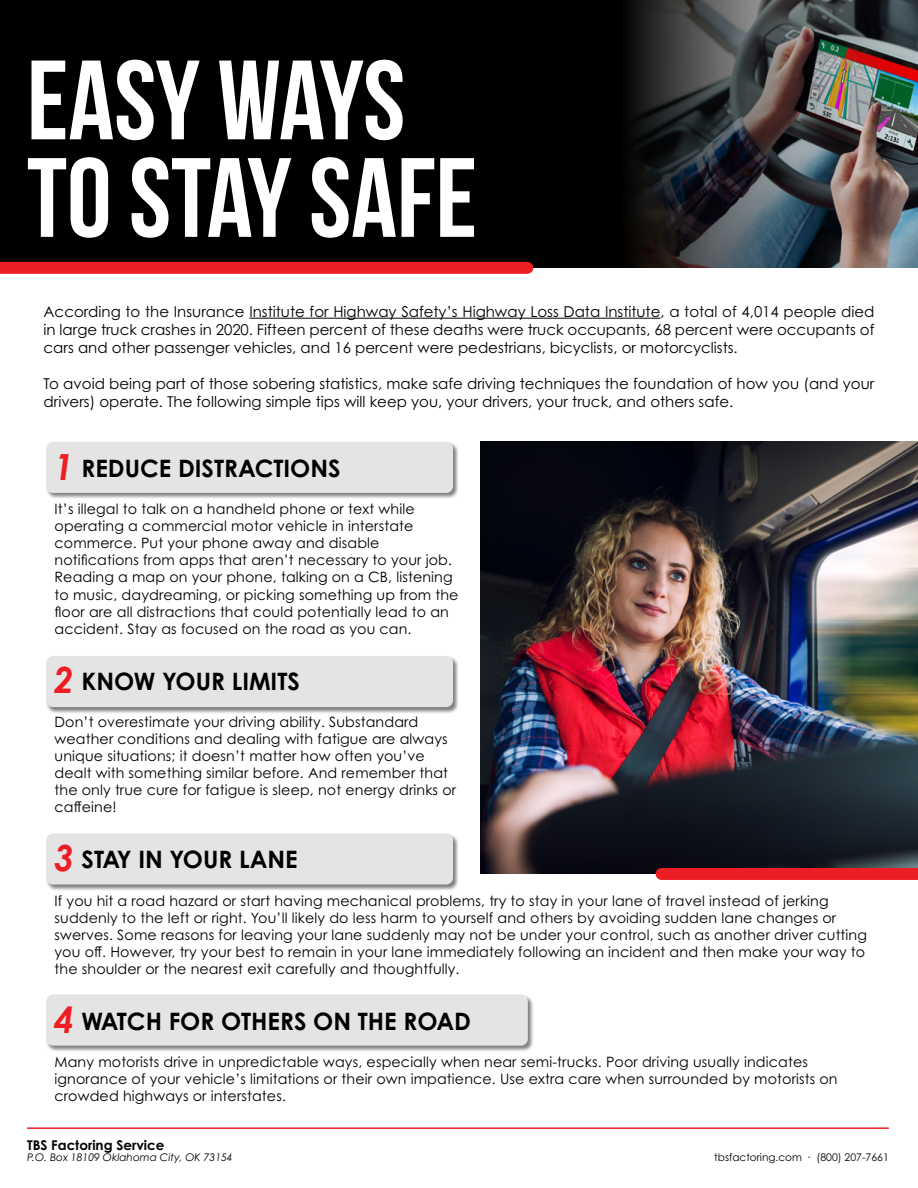
<style>
.page{position:relative;width:918px;height:1188px;background:#fff}
.page>*{position:absolute;margin:0;border:0;box-sizing:border-box;transform-origin:0 0}
.t1{font:112.5px/97.5px "Bebas Neue";color:#fff}
.t2{font:700 24px "Century Gothic Pro";color:#000}
.t3{font:15px/18px "Century Gothic Pro";color:#000;text-align:justify}
.t4{font:14.25px/17.1px "Century Gothic Pro";letter-spacing:.01em;color:#000}
.t5{font:700 13.5px "Century Gothic Pro";color:#000}
.t6{font:italic 10.5px "Century Gothic Pro";color:#000}
.t7{font:10.5px "Century Gothic Pro";color:#000}
.s1{font-style:italic;font-size:36px;color:#ed1d24}
</style>
<div class="page">
<div style="left:46px;top:994px;width:488px;height:58px;background:#000;opacity:.5"></div>
<div style="left:46px;top:994px;width:482px;height:52px;background:#e4e4e4;border-radius:7px"></div>
<div style="left:46px;top:833px;width:413px;height:58px;background:#000;opacity:.5"></div>
<div style="left:46px;top:833px;width:407px;height:52px;background:#e4e4e4;border-radius:7px"></div>
<div style="left:46px;top:656px;width:413px;height:58px;background:#000;opacity:.5"></div>
<div style="left:46px;top:656px;width:407px;height:51px;background:#e4e4e4;border-radius:7px"></div>
<div style="left:46px;top:442px;width:413px;height:57px;background:#000;opacity:.5"></div>
<div style="left:46px;top:442px;width:407px;height:51px;background:#e4e4e4;border-radius:7px"></div>
<svg style="left:0;top:0;width:918px;height:268px;background:#161616"></svg>
<hr style="left:249px;top:318px;width:411px;height:1px;background:#000">
<div style="left:0;top:262px;width:527px;height:12px;background:#ed1d24"></div>
<img style="left:481px;top:442px;width:437px;height:432px">
<div style="left:662px;top:868px;width:256px;height:12px;background:#ed1d24"></div>
<hr style="left:27px;top:1127px;width:862px;height:2px;background:#ed1d24">
<h1 class="t1" style="left:27px;top:50px;width:452px">EASY WAYS<br>TO STAY SAFE</h1>
<p class="t3" style="left:44px;top:302px;width:832px">According to the Insurance Institute for Highway Safety’s Highway Loss Data Institute, a total of 4,014 people died in large truck crashes in 2020. Fifteen percent of these deaths were truck occupants, 68 percent were occupants of cars and other passenger vehicles, and 16 percent were pedestrians, bicyclists, or motorcyclists.</p>
<p class="t3" style="left:44px;top:374px;width:832px">To avoid being part of those sobering statistics, make safe driving techniques the foundation of how you (and your drivers) operate. The following simple tips will keep you, your drivers, your truck, and others safe.</p>
<h2 class="t2" style="left:54px;top:453px;width:288px"><span class="s1">1</span> REDUCE DISTRACTIONS</h2>
<p class="t4" style="left:55px;top:500px;width:406px">It’s illegal to talk on a handheld phone or text while operating a commercial motor vehicle in interstate commerce. Put your phone away and disable notifications from apps that aren’t necessary to your job.<br>Reading a map on your phone, talking on a CB, listening to music, daydreaming, or picking something up from the floor are all distractions that could potentially lead to an accident. Stay as focused on the road as you can.</p>
<h2 class="t2" style="left:54px;top:666px;width:248px"><span class="s1">2</span> KNOW YOUR LIMITS</h2>
<p class="t4" style="left:55px;top:713px;width:403px">Don’t overestimate your driving ability. Substandard weather conditions and dealing with fatigue are always unique situations; it doesn’t matter how often you’ve dealt with something similar before. And remember that the only true cure for fatigue is sleep, not energy drinks or caffeine!</p>
<h2 class="t2" style="left:54px;top:844px;width:245px"><span class="s1">3</span> STAY IN YOUR LANE</h2>
<p class="t4" style="left:55px;top:892px;width:814px">If you hit a road hazard or start having mechanical problems, try to stay in your lane of travel instead of jerking suddenly to the left or right. You’ll likely do less harm to yourself and others by avoiding sudden lane changes or swerves. Some reasons for leaving your lane suddenly may not be under your control, such as another driver cutting you off. However, try your best to remain in your lane immediately following an incident and then make your way to the shoulder or the nearest exit carefully and thoughtfully.</p>
<h2 class="t2" style="left:54px;top:1006px;width:419px"><span class="s1">4</span> WATCH FOR OTHERS ON THE ROAD</h2>
<p class="t4" style="left:55px;top:1053px;width:785px">Many motorists drive in unpredictable ways, especially when near semi-trucks. Poor driving usually indicates ignorance of your vehicle’s limitations or their own impatience. Use extra care when surrounded by motorists on crowded highways or interstates.</p>
<p class="t5" style="left:27px;top:1137px;width:139px">TBS Factoring Service</p>
<p class="t6" style="left:27px;top:1151px;width:207px">P.O. Box 18109 Oklahoma City, OK 73154</p>
<p class="t7" style="left:714px;top:1151px;width:176px">tbsfactoring.com · (800) 207-7661</p>
</div>
